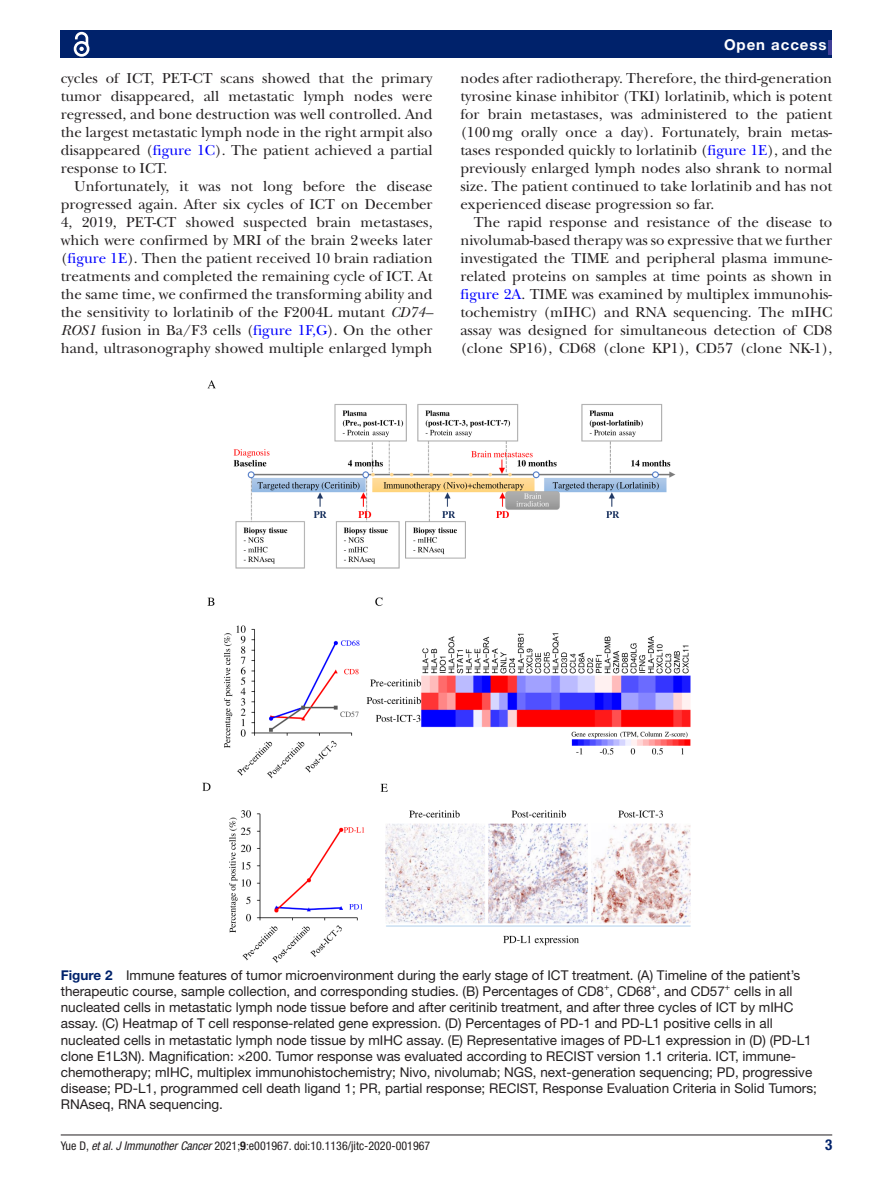
<style>
.page{position:relative;width:893px;height:1191px;background:#fff}
.page>*{position:absolute;margin:0;border:0;box-sizing:border-box;transform-origin:0 0}
.t1{font:15px/18px "New Baskerville";color:#231f20;text-align:justify}
.t2{font:700 15px "Helvetica Neue LT Std";letter-spacing:.065em;color:#fff}
.t3{font:700 condensed 15px "Helvetica Neue LT Std";color:#00226b}
.t4{font:13.5px/16.2px "Helvetica Neue LT Std";color:#231f20}
.t5{font:condensed 12px "Helvetica Neue LT Std";color:#231f20}
.t6{font:9px "Helvetica Neue LT Std";color:#231f20}
.s1{color:#00f}
.s2{font-style:italic}
.s3{font-weight:700;color:#00226b}
.s4{font-weight:700}
</style>
<div class="page">
<hr style="left:61px;top:1134px;width:771px;height:1px;background:#231f20">
<div style="left:61px;top:31px;width:771px;height:27px;background:#00226b"></div>
<hr style="left:828px;top:40px;width:4px;height:15px;background:#414099">
<svg style="left:73px;top:31px;width:17px;height:26px"></svg>
<img style="left:202px;top:381px;width:489px;height:581px">
<p class="t1" style="left:61px;top:69px;width:373px">cycles of ICT, PET-CT scans showed that the primary tumor disappeared, all metastatic lymph nodes were regressed, and bone destruction was well controlled. And the largest metastatic lymph node in the right armpit also disappeared (<span class="s1">figure 1C</span>). The patient achieved a partial response to ICT.</p>
<p class="t1" style="left:61px;top:177px;width:373px;text-indent:14px">Unfortunately, it was not long before the disease progressed again. After six cycles of ICT on December 4, 2019, PET-CT showed suspected brain metastases, which were confirmed by MRI of the brain 2weeks later (<span class="s1">figure 1E</span>). Then the patient received 10 brain radiation treatments and completed the remaining cycle of ICT. At the same time, we confirmed the transforming ability and the sensitivity to lorlatinib of the F2004L mutant <span class="s2">CD74– ROS1</span> fusion in Ba/F3 cells (<span class="s1">figure 1F,G</span>). On the other hand, ultrasonography showed multiple enlarged lymph</p>
<p class="t2" style="left:724px;top:35px;width:104px">Open access</p>
<p class="t1" style="left:460px;top:69px;width:373px">nodes after radiotherapy. Therefore, the third-generation tyrosine kinase inhibitor (TKI) lorlatinib, which is potent for brain metastases, was administered to the patient (100mg orally once a day). Fortunately, brain metas&shy;tases responded quickly to lorlatinib (<span class="s1">figure 1E</span>), and the previously enlarged lymph nodes also shrank to normal size. The patient continued to take lorlatinib and has not experienced disease progression so far.</p>
<p class="t1" style="left:460px;top:213px;width:373px;text-indent:13px">The rapid response and resistance of the disease to nivolumab-based therapy was so expressive that we further investigated the TIME and peripheral plasma immune&shy;related proteins on samples at time points as shown in <span class="s1">figure 2A</span>. TIME was examined by multiplex immunohis&shy;tochemistry (mIHC) and RNA sequencing. The mIHC assay was designed for simultaneous detection of CD8 (clone SP16), CD68 (clone KP1), CD57 (clone NK-1),</p>
<p class="t4" style="left:61px;top:966px;width:741px"><span class="s3">Figure 2</span> Immune features of tumor microenvironment during the early stage of ICT treatment. (A) Timeline of the patient’s therapeutic course, sample collection, and corresponding studies. (B) Percentages of CD8 , CD68 , and CD57</p>
<p class="t6" style="left:604px;top:981px;width:7px">+</p>
<p class="t6" style="left:651px;top:981px;width:7px">+</p>
<p class="t6" style="left:725px;top:981px;width:7px">+</p>
<p class="t4" style="left:61px;top:982px;width:758px;text-indent:673px">cells in all nucleated cells in metastatic lymph node tissue before and after ceritinib treatment, and after three cycles of ICT by mIHC assay. (C) Heatmap of T cell response-related gene expression. (D) Percentages of PD-1 and PD-L1 positive cells in all nucleated cells in metastatic lymph node tissue by mIHC assay. (E) Representative images of PD-L1 expression in (D) (PD-L1 clone E1L3N). Magnification: ×200. Tumor response was evaluated according to RECIST version 1.1 criteria. ICT, immune&shy;chemotherapy; mIHC, multiplex immunohistochemistry; Nivo, nivolumab; NGS, next-generation sequencing; PD, progressive disease; PD-L1, programmed cell death ligand 1; PR, partial response; RECIST, Response Evaluation Criteria in Solid Tumors; RNAseq, RNA sequencing.</p>
<p class="t5" style="left:61px;top:1138px;width:371px">Yue D, <span class="s2">et al</span>. <span class="s2">J Immunother Cancer</span> 2021;<span class="s4">9</span>:e001967. doi:10.1136/jitc-2020-001967</p>
<p class="t3" style="left:825px;top:1135px;width:9px">3</p>
</div>
